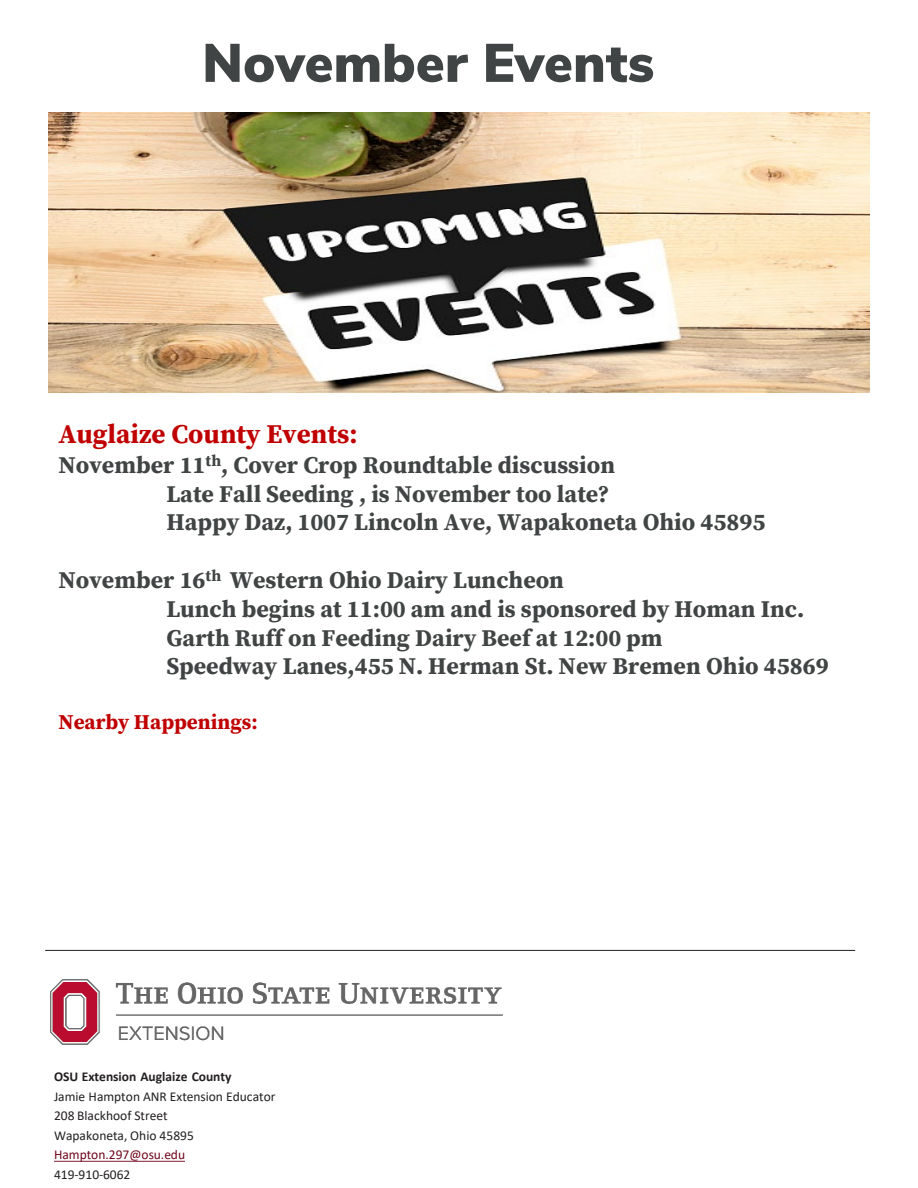
<style>
.page{position:relative;width:918px;height:1188px;background:#fff}
.page>*{position:absolute;margin:0;border:0;box-sizing:border-box;transform-origin:0 0}
.t1{font:900 54px "Buckeye Sans";color:#414444}
.t2{font:700 27px "Buckeye Serif";color:#c00000}
.t3{font:700 24px "Buckeye Serif";color:#414444}
.t4{font:700 21px "Buckeye Serif";color:#c00000}
.t5{font:13.5px "Calibri";color:#231f20}
.t6{font:700 13.5px "Calibri";color:#231f20}
.t7{font:13.5px "Calibri";color:#70061b}
</style>
<div class="page">
<svg style="left:54px;top:1161px;width:131px;height:1px"></svg>
<hr style="left:45px;top:950px;width:810px;height:1px;background:#231f20">
<img style="left:50px;top:980px;width:452px;height:65px">
<img style="left:49px;top:112px;width:820px;height:281px">
<p class="t1" style="left:202px;top:23px;width:454px">November Events</p>
<p class="t2" style="left:58px;top:416px;width:301px">Auglaize County Events:</p>
<p class="t3" style="left:58px;top:448px;width:558px">November 11<sup>th</sup>, Cover Crop Roundtable discussion</p>
<p class="t3" style="left:166px;top:477px;width:444px">Late Fall Seeding , is November too late?</p>
<p class="t3" style="left:166px;top:506px;width:600px">Happy Daz, 1007 Lincoln Ave, Wapakoneta Ohio 45895</p>
<p class="t3" style="left:58px;top:563px;width:507px">November 16<sup>th</sup> Western Ohio Dairy Luncheon</p>
<p class="t3" style="left:166px;top:592px;width:639px">Lunch begins at 11:00 am and is sponsored by Homan Inc.</p>
<p class="t3" style="left:166px;top:621px;width:498px">Garth Ruff on Feeding Dairy Beef at 12:00 pm</p>
<p class="t3" style="left:166px;top:650px;width:664px">Speedway Lanes,455 N. Herman St. New Bremen Ohio 45869</p>
<p class="t4" style="left:58px;top:708px;width:201px">Nearby Happenings:</p>
<p class="t6" style="left:54px;top:1067px;width:179px">OSU Extension Auglaize County</p>
<p class="t5" style="left:54px;top:1087px;width:223px">Jamie Hampton ANR Extension Educator</p>
<p class="t5" style="left:54px;top:1106px;width:115px">208 Blackhoof Street</p>
<p class="t5" style="left:54px;top:1126px;width:141px">Wapakoneta, Ohio 45895</p>
<p class="t7" style="left:54px;top:1146px;width:133px">Hampton.297@osu.edu</p>
<p class="t5" style="left:54px;top:1165px;width:78px">419-910-6062</p>
</div>
